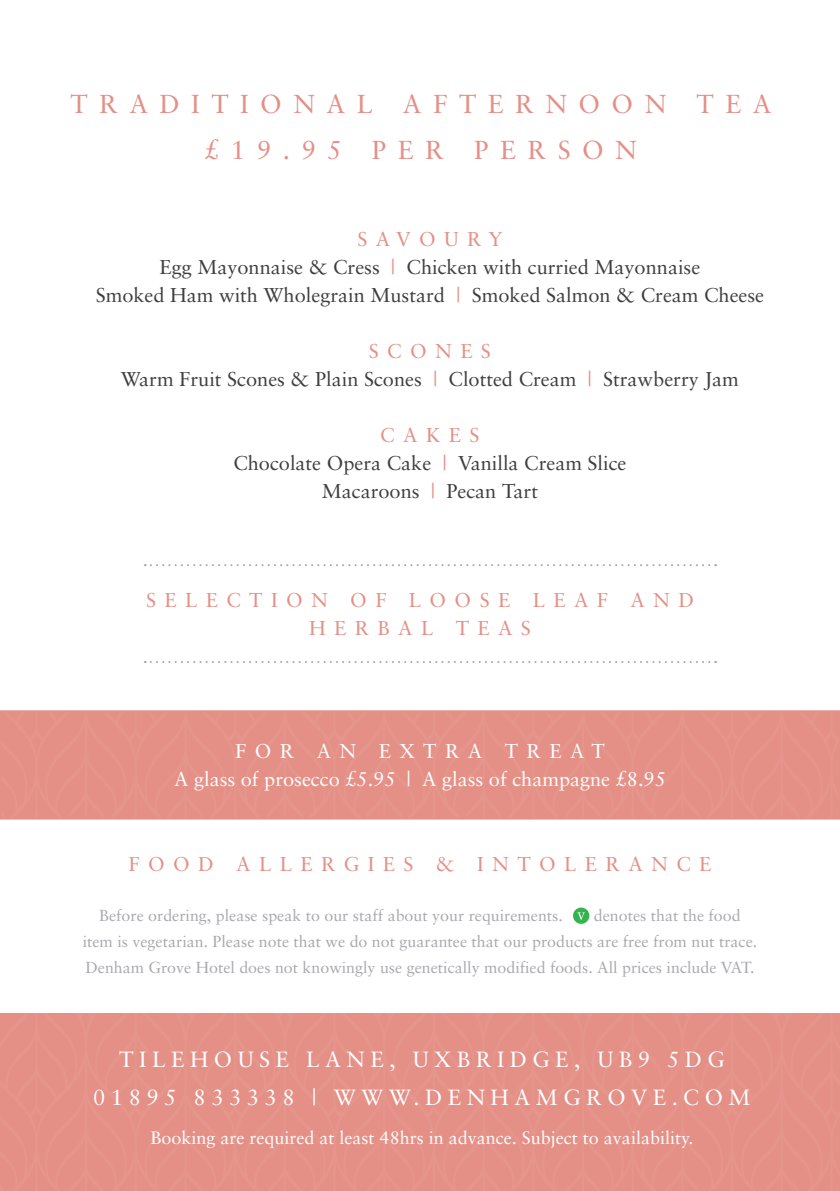
<style>
.page{position:relative;width:840px;height:1191px;background:#fff}
.page>*{position:absolute;margin:0;border:0;box-sizing:border-box;transform-origin:0 0}
.t1{font:26px "Sabon";letter-spacing:.44em;color:#e49087}
.t2{font:22px "Sabon";letter-spacing:.25em;color:#fff}
.t3{font:20px "Sabon";color:#3e3e3f}
.t4{font:20px/28px "Sabon";letter-spacing:.42em;color:#e49087;text-align:center}
.t5{font:20px "Sabon";color:#fff}
.t6{font:20px "Sabon";letter-spacing:.42em;color:#fff}
.t7{font:18px "Sabon";color:#fff}
.t8{font:16px/26px "Sabon";color:#a8a9ad}
.s1{color:#e49087}
</style>
<div class="page">
<div style="left:3px;top:713px;width:257px;height:103px;background:#e49087"></div>
<div style="left:260px;top:713px;width:397px;height:103px;background:#e49087"></div>
<div style="left:657px;top:713px;width:179px;height:103px;background:#e49087"></div>
<div style="left:0;top:710px;width:839px;height:109px;border:2px solid #e49087"></div>
<div style="left:0;top:1013px;width:260px;height:178px;background:#e49087"></div>
<div style="left:260px;top:1013px;width:397px;height:178px;background:#e49087"></div>
<div style="left:657px;top:1013px;width:182px;height:178px;background:#e49087"></div>
<svg style="left:572px;top:907px;width:17px;height:17px"></svg>
<svg style="left:577px;top:912px;width:7px;height:8px"></svg>
<svg style="left:145px;top:564px;width:570px;height:2px"></svg>
<svg style="left:145px;top:661px;width:570px;height:2px"></svg>
<p class="t1" style="left:70px;top:89px;width:702px">TRADITIONAL AFTERNOON TEA</p>
<p class="t1" style="left:205px;top:135px;width:433px">£19.95 PER PERSON</p>
<p class="t4" style="left:357px;top:225px;width:146px">SAVOURY</p>
<p class="t3" style="left:159px;top:255px;width:542px">Egg Mayonnaise &amp; Cress <span class="s1">|</span> Chicken with curried Mayonnaise</p>
<p class="t3" style="left:96px;top:283px;width:669px">Smoked Ham with Wholegrain Mustard <span class="s1">|</span> Smoked Salmon &amp; Cream Cheese</p>
<p class="t4" style="left:368px;top:337px;width:123px">SCONES</p>
<p class="t3" style="left:121px;top:367px;width:619px">Warm Fruit Scones &amp; Plain Scones <span class="s1">|</span> Clotted Cream <span class="s1">|</span> Strawberry Jam</p>
<p class="t4" style="left:380px;top:421px;width:101px">CAKES</p>
<p class="t3" style="left:233px;top:451px;width:394px">Chocolate Opera Cake <span class="s1">|</span> Vanilla Cream Slice</p>
<p class="t3" style="left:321px;top:479px;width:218px">Macaroons <span class="s1">|</span> Pecan Tart</p>
<p class="t4" style="left:146px;top:586px;width:549px">SELECTION OF LOOSE LEAF AND<br>HERBAL TEAS</p>
<p class="t6" style="left:235px;top:738px;width:371px">FOR AN EXTRA TREAT</p>
<p class="t5" style="left:174px;top:766px;width:493px">A glass of prosecco £5.95 | A glass of champagne £8.95</p>
<p class="t4" style="left:128px;top:850px;width:584px">FOOD ALLERGIES &amp; INTOLERANCE</p>
<p class="t8" style="left:99px;top:902px;width:465px">Before ordering, please speak to our staff about your requirements.</p>
<p class="t8" style="left:83px;top:902px;width:675px;text-indent:511px">denotes that the food item is vegetarian. Please note that we do not guarantee that our products are free from nut trace.<br>Denham Grove Hotel does not knowingly use genetically modified foods. All prices include VAT.</p>
<p class="t2" style="left:119px;top:1046px;width:606px">TILEHOUSE LANE, UXBRIDGE, UB9 5DG</p>
<p class="t2" style="left:93px;top:1084px;width:658px">01895 833338 | WWW.DENHAMGROVE.COM</p>
<p class="t7" style="left:150px;top:1126px;width:544px">Booking are required at least 48hrs in advance. Subject to availability.</p>
</div>
